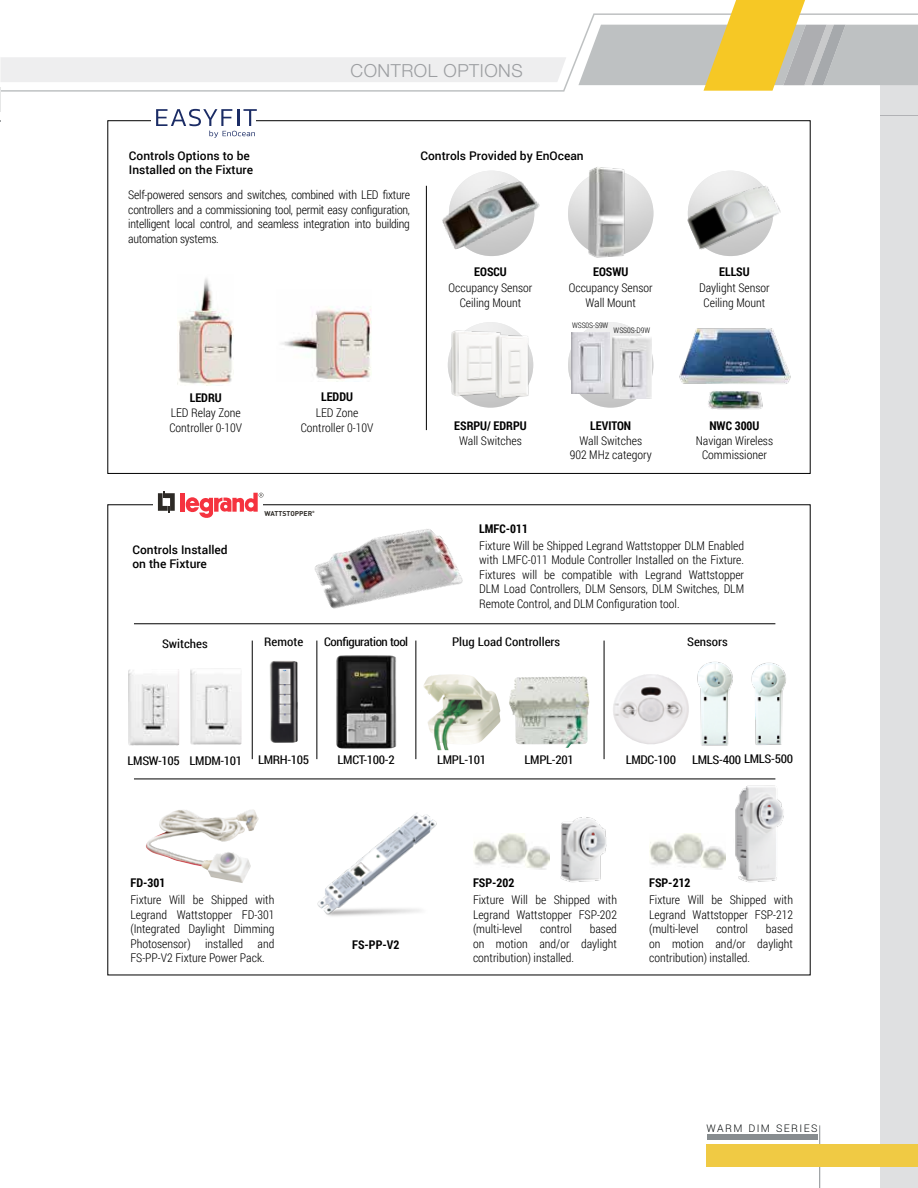
<style>
.page{position:relative;width:918px;height:1188px;background:#fff}
.page>*{position:absolute;margin:0;border:0;box-sizing:border-box;transform-origin:0 0}
.t1{font:300 18px "Helvetica Neue LT Std";letter-spacing:.03em;color:#9c9ea1}
.t2{font:300 12px/14.4px "Roboto Condensed";color:#000;text-align:justify}
.t3{font:12px "Roboto Condensed";letter-spacing:-.025em;color:#000;scale:1.08 1}
.t4{font:500 12px/14.4px "Roboto";color:#000}
.t5{font:700 12px "Roboto Condensed";color:#000}
.t6{font:12px "Roboto Condensed";color:#000;scale:1.08 1}
.t7{font:300 10.5px "Roboto";letter-spacing:.13em;color:#040809}
.t8{font:300 7.65px "Roboto Condensed";color:#000}
.t9{font:700 6.9px "DIN Pro";color:#2d2a26}
.t10{font:700 3px "DIN Pro";color:#2d2a26}
</style>
<div class="page">
<div style="left:881px;top:76px;width:37px;height:1112px;background:#dfe0e1"></div>
<svg style="left:578px;top:0;width:340px;height:91px"></svg>
<hr style="left:819px;top:1125px;width:1px;height:63px;background:#888d90">
<div style="left:707px;top:1134px;width:110px;height:6px;background:#888d90"></div>
<div style="left:707px;top:1144px;width:211px;height:23px;background:#f0ca44"></div>
<div style="left:625px;top:40px;width:84px;height:15px;background:#bec1c2"></div>
<img style="left:449px;top:171px;width:85px;height:85px;border-radius:43px">
<img style="left:442px;top:173px;width:98px;height:78px">
<img style="left:587px;top:167px;width:39px;height:91px">
<img style="left:687px;top:170px;width:94px;height:86px">
<img style="left:448px;top:322px;width:85px;height:86px;border-radius:43px">
<img style="left:449px;top:328px;width:82px;height:72px">
<img style="left:568px;top:322px;width:85px;height:86px;border-radius:43px">
<img style="left:613px;top:337px;width:38px;height:62px">
<img style="left:571px;top:332px;width:39px;height:61px">
<img style="left:679px;top:328px;width:112px;height:82px">
<img style="left:281px;top:306px;width:90px;height:76px">
<img style="left:178px;top:278px;width:56px;height:107px">
<hr style="left:426px;top:186px;width:1px;height:244px;background:#000">
<svg style="left:0;top:57px;width:566px;height:81px"></svg>
<img style="left:294px;top:504px;width:192px;height:169px">
<img style="left:560px;top:817px;width:47px;height:66px">
<img style="left:735px;top:785px;width:49px;height:98px">
<img style="left:146px;top:809px;width:108px;height:74px">
<img style="left:317px;top:813px;width:120px;height:103px">
<svg style="left:158px;top:492px;width:17px;height:20px"></svg>
<hr style="left:181px;top:493px;width:4px;height:19px;background:#f5333f">
<svg style="left:186px;top:493px;width:78px;height:25px"></svg>
<img style="left:128px;top:669px;width:51px;height:76px">
<img style="left:190px;top:668px;width:52px;height:77px">
<img style="left:270px;top:661px;width:28px;height:82px">
<img style="left:336px;top:655px;width:61px;height:94px">
<img style="left:423px;top:674px;width:78px;height:76px">
<img style="left:509px;top:676px;width:70px;height:68px">
<img style="left:613px;top:674px;width:76px;height:70px">
<img style="left:697px;top:661px;width:36px;height:85px">
<img style="left:751px;top:662px;width:35px;height:83px">
<hr style="left:134px;top:624px;width:641px;height:1px;background:#000">
<hr style="left:134px;top:779px;width:641px;height:1px;background:#000">
<hr style="left:604px;top:641px;width:1px;height:118px;background:#000">
<hr style="left:416px;top:641px;width:1px;height:118px;background:#000">
<hr style="left:317px;top:641px;width:1px;height:118px;background:#000">
<hr style="left:252px;top:641px;width:1px;height:118px;background:#000">
<img style="left:649px;top:834px;width:77px;height:36px">
<img style="left:473px;top:834px;width:77px;height:36px">
<p class="t4" style="left:129px;top:148px;width:126px">Controls Options to be<br>Installed on the Fixture</p>
<h1 class="t1" style="left:351px;top:59px;width:174px">CONTROL OPTIONS</h1>
<p class="t4" style="left:421px;top:148px;width:165px">Controls Provided by EnOcean</p>
<p class="t2" style="left:128px;top:187px;width:283px">Self-powered sensors and switches, combined with LED fixture controllers and a commissioning tool, permit easy configuration, intelligent local control, and seamless integration into building automation systems.</p>
<p class="t5" style="left:190px;top:389px;width:33px">LEDRU</p>
<p class="t2" style="left:169px;top:405px;width:74px">LED Relay Zone<br>Controller 0-10V</p>
<p class="t5" style="left:321px;top:388px;width:33px">LEDDU</p>
<p class="t2" style="left:301px;top:405px;width:74px;text-align:center">LED Zone<br>Controller 0-10V</p>
<p class="t4" style="left:132px;top:542px;width:97px">Controls Installed on the Fixture</p>
<p class="t6" style="left:162px;top:635px;width:44px">Switches</p>
<p class="t9" style="left:265px;top:509px;width:49px">WATTSTOPPER</p>
<p class="t10" style="left:312px;top:510px;width:4px">®</p>
<p class="t3" style="left:264px;top:634px;width:38px">Remote</p>
<p class="t3" style="left:324px;top:634px;width:79px">Configuration tool</p>
<p class="t5" style="left:474px;top:263px;width:34px">EOSCU</p>
<p class="t2" style="left:449px;top:280px;width:85px;text-align:center">Occupancy Sensor<br>Ceiling Mount</p>
<p class="t5" style="left:454px;top:417px;width:74px">ESRPU/ EDRPU</p>
<p class="t2" style="left:459px;top:433px;width:64px">Wall Switches</p>
<p class="t5" style="left:593px;top:263px;width:37px">EOSWU</p>
<p class="t2" style="left:569px;top:280px;width:85px;text-align:center">Occupancy Sensor<br>Wall Mount</p>
<p class="t8" style="left:572px;top:320px;width:38px">WSS0S-S9W</p>
<p class="t8" style="left:614px;top:325px;width:38px">WSS0S-D9W</p>
<p class="t5" style="left:590px;top:417px;width:42px">LEVITON</p>
<p class="t2" style="left:570px;top:433px;width:84px;text-align:center">Wall Switches<br>902 MHz category</p>
<p class="t5" style="left:719px;top:263px;width:32px">ELLSU</p>
<p class="t2" style="left:699px;top:280px;width:72px;text-align:center">Daylight Sensor<br>Ceiling Mount</p>
<p class="t5" style="left:709px;top:417px;width:52px">NWC 300U</p>
<p class="t2" style="left:696px;top:433px;width:79px;text-align:center">Navigan Wireless<br>Commissioner</p>
<p class="t5" style="left:479px;top:520px;width:50px">LMFC-011</p>
<p class="t2" style="left:479px;top:538px;width:266px">Fixture Will be Shipped Legrand Wattstopper DLM Enabled with LMFC-011 Module Controller Installed on the Fixture.<br>Fixtures will be compatible with Legrand Wattstopper DLM Load Controllers, DLM Sensors, DLM Switches, DLM Remote Control, and DLM Configuration tool.</p>
<p class="t6" style="left:452px;top:634px;width:102px">Plug Load Controllers</p>
<p class="t6" style="left:687px;top:634px;width:39px">Sensors</p>
<p class="t3" style="left:128px;top:753px;width:108px">LMSW-105 LMDM-101</p>
<p class="t3" style="left:258px;top:751px;width:49px">LMRH-105</p>
<p class="t3" style="left:338px;top:751px;width:54px">LMCT-100-2</p>
<p class="t3" style="left:437px;top:751px;width:47px">LMPL-101</p>
<p class="t3" style="left:525px;top:751px;width:47px">LMPL-201</p>
<p class="t3" style="left:626px;top:751px;width:48px">LMDC-100</p>
<p class="t3" style="left:692px;top:751px;width:95px">LMLS-400 LMLS-500</p>
<p class="t5" style="left:130px;top:874px;width:36px">FD-301</p>
<p class="t2" style="left:130px;top:893px;width:146px">Fixture Will be Shipped with Legrand Wattstopper FD-301 (Integrated Daylight Dimming Photosensor) installed and FS-PP-V2 Fixture Power Pack.</p>
<p class="t5" style="left:352px;top:936px;width:49px">FS-PP-V2</p>
<p class="t5" style="left:473px;top:874px;width:43px">FSP-202</p>
<p class="t5" style="left:649px;top:874px;width:43px">FSP-212</p>
<p class="t2" style="left:473px;top:893px;width:146px">Fixture Will be Shipped with Legrand Wattstopper FSP-202 (multi-level</p>
<p class="t2" style="left:649px;top:893px;width:146px">Fixture Will be Shipped with Legrand Wattstopper FSP-212 (multi-level</p>
<p class="t2" style="left:473px;top:921px;width:145px;text-indent:117px">based on motion and/or daylight contribution) installed.</p>
<p class="t2" style="left:540px;top:921px;width:33px">control</p>
<p class="t2" style="left:649px;top:921px;width:145px;text-indent:117px">based on motion and/or daylight contribution) installed.</p>
<p class="t2" style="left:716px;top:921px;width:33px">control</p>
<p class="t7" style="left:707px;top:1125px;width:112px">WARM DIM SERIES</p>
</div>
